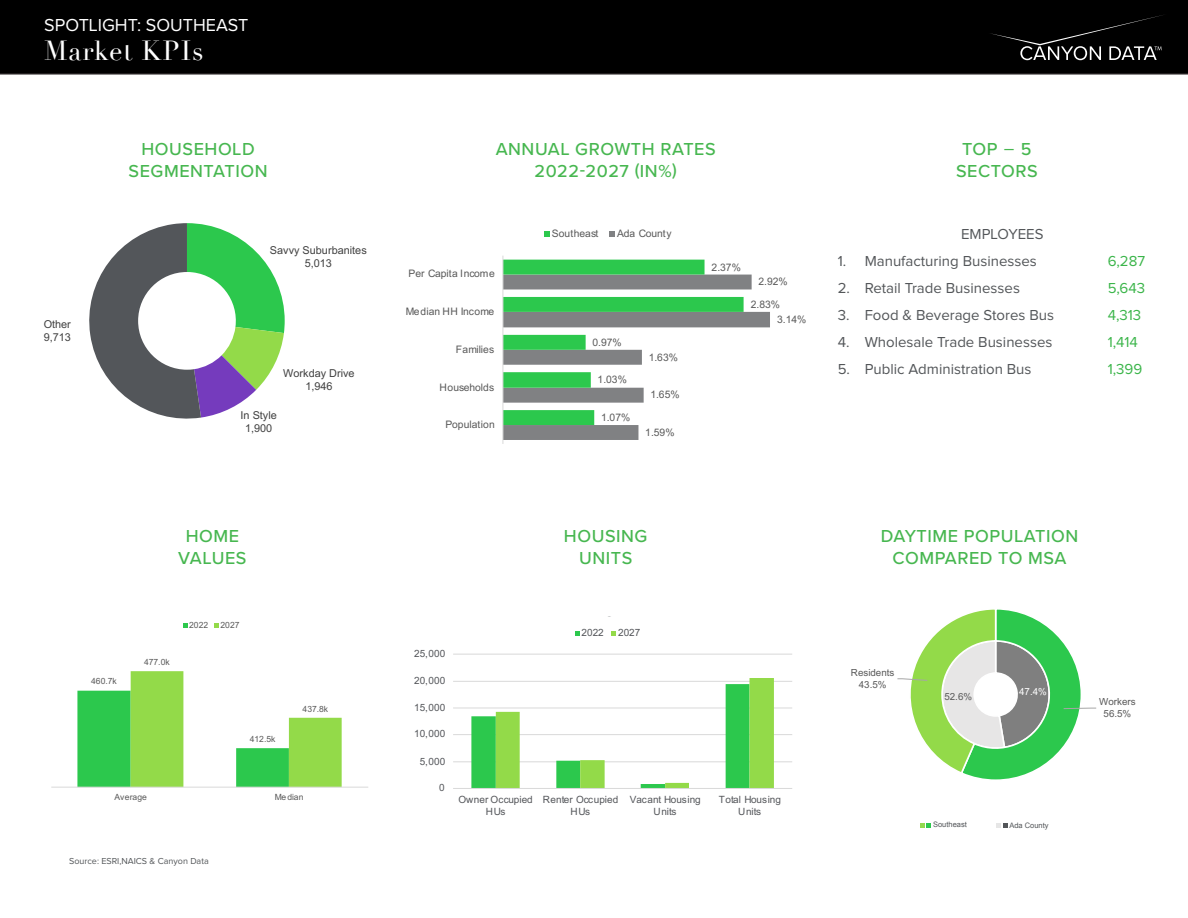
<style>
.page{position:relative;width:1188px;height:918px;background:#fff}
.page>*{position:absolute;margin:0;border:0;box-sizing:border-box;transform-origin:0 0}
.Side_Header{font:27px "Didot";letter-spacing:.03em;color:#fff}
.t1{font:500 18px "Proxima Nova";letter-spacing:.03em;color:#47b750}
.Side_Paragraph_Bulle{font:18px "Proxima Nova";color:#fff}
.Side_Paragraph_Bulle-2{font:15px "Proxima Nova";color:#535659}
.t2{font:15px "Proxima Nova";color:#3bb54a}
.t3{font:10.95px/13.4px "Arial";color:#404040;text-align:center}
.t4{font:10.35px "Arial";color:#595959}
.t5{font:10.05px/11.1px "Arial";color:#54565a;text-align:center}
.t6{font:9.75px/12px "Arial";color:#595959;text-align:center}
.t7{font:9.75px "Arial";color:#fff}
.Side_Paragraph_Bulle-3{font:9px "Proxima Nova";color:#535659}
.t8{font:8.55px "Arial";color:#595959}
.t9{font:7.5px "Arial";color:#535659}
.s1{font-family:"Avenir LT Std";font-weight:400}
</style>
<div class="page">
<div style="left:0;top:0;width:1188px;height:75px;background:#000"></div>
<svg style="left:989px;top:14px;width:178px;height:46px"></svg>
<svg style="left:89px;top:223px;width:196px;height:196px"></svg>
<svg style="left:503px;top:275px;width:267px;height:165px"></svg>
<svg style="left:503px;top:260px;width:241px;height:165px"></svg>
<hr style="left:502px;top:256px;width:1px;height:188px;background:#d9d9d9">
<svg style="left:545px;top:231px;width:5px;height:6px"></svg>
<svg style="left:610px;top:231px;width:5px;height:6px"></svg>
<svg style="left:897px;top:609px;width:200px;height:171px"></svg>
<hr style="left:453px;top:761px;width:339px;height:1px;background:#d9d9d9">
<hr style="left:453px;top:734px;width:339px;height:1px;background:#d9d9d9">
<hr style="left:453px;top:708px;width:339px;height:1px;background:#d9d9d9">
<hr style="left:453px;top:681px;width:339px;height:1px;background:#d9d9d9">
<hr style="left:453px;top:654px;width:339px;height:1px;background:#d9d9d9">
<svg style="left:471px;top:678px;width:303px;height:110px"></svg>
<hr style="left:453px;top:788px;width:339px;height:1px;background:#d9d9d9">
<svg style="left:575px;top:631px;width:5px;height:5px"></svg>
<svg style="left:611px;top:631px;width:5px;height:5px"></svg>
<svg style="left:77px;top:671px;width:265px;height:116px"></svg>
<hr style="left:51px;top:787px;width:317px;height:1px;background:#d9d9d9">
<svg style="left:183px;top:623px;width:4px;height:5px"></svg>
<svg style="left:214px;top:623px;width:5px;height:5px"></svg>
<svg style="left:997px;top:823px;width:10px;height:4px"></svg>
<svg style="left:920px;top:823px;width:11px;height:4px"></svg>
<p class="Side_Paragraph_Bulle" style="left:44px;top:15px;width:206px">SPOTLIGHT: SOUTHEAST</p>
<p class="Side_Header" style="left:44px;top:34px;width:161px">Market KPIs</p>
<p class="t1" style="left:141px;top:136px;width:115px">HOUSEHOLD</p>
<p class="t1" style="left:129px;top:157px;width:141px">SEGMENTATION</p>
<p class="t3" style="left:44px;top:317px;width:29px;text-align:left">Other<br>9,713</p>
<p class="t3" style="left:270px;top:243px;width:98px">Savvy Suburbanites<br>5,013</p>
<p class="t3" style="left:283px;top:366px;width:73px">Workday Drive<br>1,946</p>
<p class="t3" style="left:241px;top:408px;width:38px">In Style<br>1,900</p>
<p class="t1" style="left:186px;top:523px;width:55px">HOME</p>
<p class="t1" style="left:178px;top:545px;width:70px">VALUES</p>
<p class="t8" style="left:91px;top:675px;width:27px">460.7k</p>
<p class="t8" style="left:144px;top:656px;width:27px">477.0k</p>
<p class="t8" style="left:189px;top:619px;width:21px">2022</p>
<p class="t8" style="left:221px;top:619px;width:21px">2027</p>
<p class="t8" style="left:250px;top:733px;width:27px">412.5k</p>
<p class="t8" style="left:303px;top:703px;width:27px">437.8k</p>
<p class="t8" style="left:115px;top:791px;width:34px">Average</p>
<p class="t8" style="left:275px;top:791px;width:30px">Median</p>
<p class="Side_Paragraph_Bulle-3" style="left:69px;top:856px;width:141px">Source: ESRI,NAICS &amp; Canyon Data</p>
<p class="t1" style="left:496px;top:136px;width:222px">ANNUAL GROWTH RATES</p>
<p class="t1" style="left:535px;top:157px;width:144px">2022-2027 (IN%)</p>
<p class="t4" style="left:409px;top:267px;width:88px">Per Capita Income</p>
<p class="t4" style="left:406px;top:304px;width:90px">Median HH Income</p>
<p class="t4" style="left:456px;top:342px;width:40px">Families</p>
<p class="t4" style="left:440px;top:380px;width:56px">Households</p>
<p class="t4" style="left:445px;top:417px;width:51px">Population</p>
<p class="t4" style="left:552px;top:226px;width:48px">Southeast</p>
<p class="t4" style="left:617px;top:226px;width:56px">Ada County</p>
<p class="t4" style="left:593px;top:335px;width:31px">0.97%</p>
<p class="t4" style="left:598px;top:372px;width:31px">1.03%</p>
<p class="t4" style="left:601px;top:410px;width:31px">1.07%</p>
<p class="t4" style="left:649px;top:350px;width:31px">1.63%</p>
<p class="t4" style="left:650px;top:387px;width:31px">1.65%</p>
<p class="t4" style="left:645px;top:425px;width:31px">1.59%</p>
<p class="t4" style="left:712px;top:260px;width:31px">2.37%</p>
<p class="t4" style="left:758px;top:275px;width:31px">2.92%</p>
<p class="t4" style="left:751px;top:297px;width:31px">2.83%</p>
<p class="t4" style="left:777px;top:312px;width:31px">3.14%</p>
<p class="t1" style="left:962px;top:136px;width:71px">TOP <span class="s1">−</span> 5</p>
<p class="t1" style="left:956px;top:157px;width:83px">SECTORS</p>
<p class="Side_Paragraph_Bulle-2" style="left:961px;top:226px;width:84px">EMPLOYEES</p>
<p class="Side_Paragraph_Bulle-2" style="left:838px;top:253px;width:201px">1. Manufacturing Businesses</p>
<p class="t2" style="left:1108px;top:253px;width:39px">6,287</p>
<p class="Side_Paragraph_Bulle-2" style="left:838px;top:280px;width:184px">2. Retail Trade Businesses</p>
<p class="t2" style="left:1108px;top:280px;width:39px">5,643</p>
<p class="Side_Paragraph_Bulle-2" style="left:838px;top:307px;width:218px">3. Food &amp; Beverage Stores Bus</p>
<p class="t2" style="left:1108px;top:307px;width:35px">4,313</p>
<p class="Side_Paragraph_Bulle-2" style="left:838px;top:334px;width:216px">4. Wholesale Trade Businesses</p>
<p class="t2" style="left:1108px;top:334px;width:32px">1,414</p>
<p class="Side_Paragraph_Bulle-2" style="left:838px;top:361px;width:195px">5. Public Administration Bus</p>
<p class="t2" style="left:1108px;top:361px;width:36px">1,399</p>
<p class="t1" style="left:564px;top:523px;width:85px">HOUSING</p>
<p class="t1" style="left:579px;top:545px;width:55px">UNITS</p>
<p class="t5" style="left:414px;top:648px;width:33px">25,000</p>
<p class="t5" style="left:414px;top:675px;width:33px">20,000</p>
<p class="t5" style="left:414px;top:702px;width:33px">15,000</p>
<p class="t5" style="left:414px;top:728px;width:33px">10,000</p>
<p class="t5" style="left:420px;top:755px;width:27px">5,000</p>
<p class="t5" style="left:439px;top:782px;width:7px">0</p>
<p class="t5" style="left:582px;top:627px;width:24px">2022</p>
<p class="t5" style="left:618px;top:627px;width:24px">2027</p>
<p class="t5" style="left:458px;top:794px;width:76px">Owner Occupied<br>HUs</p>
<p class="t5" style="left:543px;top:794px;width:77px">Renter Occupied<br>HUs</p>
<p class="t5" style="left:630px;top:794px;width:73px">Vacant Housing<br>Units</p>
<p class="t5" style="left:719px;top:794px;width:64px">Total Housing<br>Units</p>
<p class="t1" style="left:881px;top:523px;width:199px">DAYTIME POPULATION</p>
<p class="t1" style="left:893px;top:545px;width:175px">COMPARED TO MSA</p>
<p class="t6" style="left:851px;top:667px;width:45px">Residents<br>43.5%</p>
<p class="t6" style="left:944px;top:691px;width:29px">52.6%</p>
<p class="t7" style="left:1019px;top:684px;width:29px">47.4%</p>
<p class="t9" style="left:933px;top:820px;width:35px">Southeast</p>
<p class="t9" style="left:1009px;top:820px;width:41px">Ada County</p>
<p class="t6" style="left:1099px;top:696px;width:38px">Workers<br>56.5%</p>
</div>
